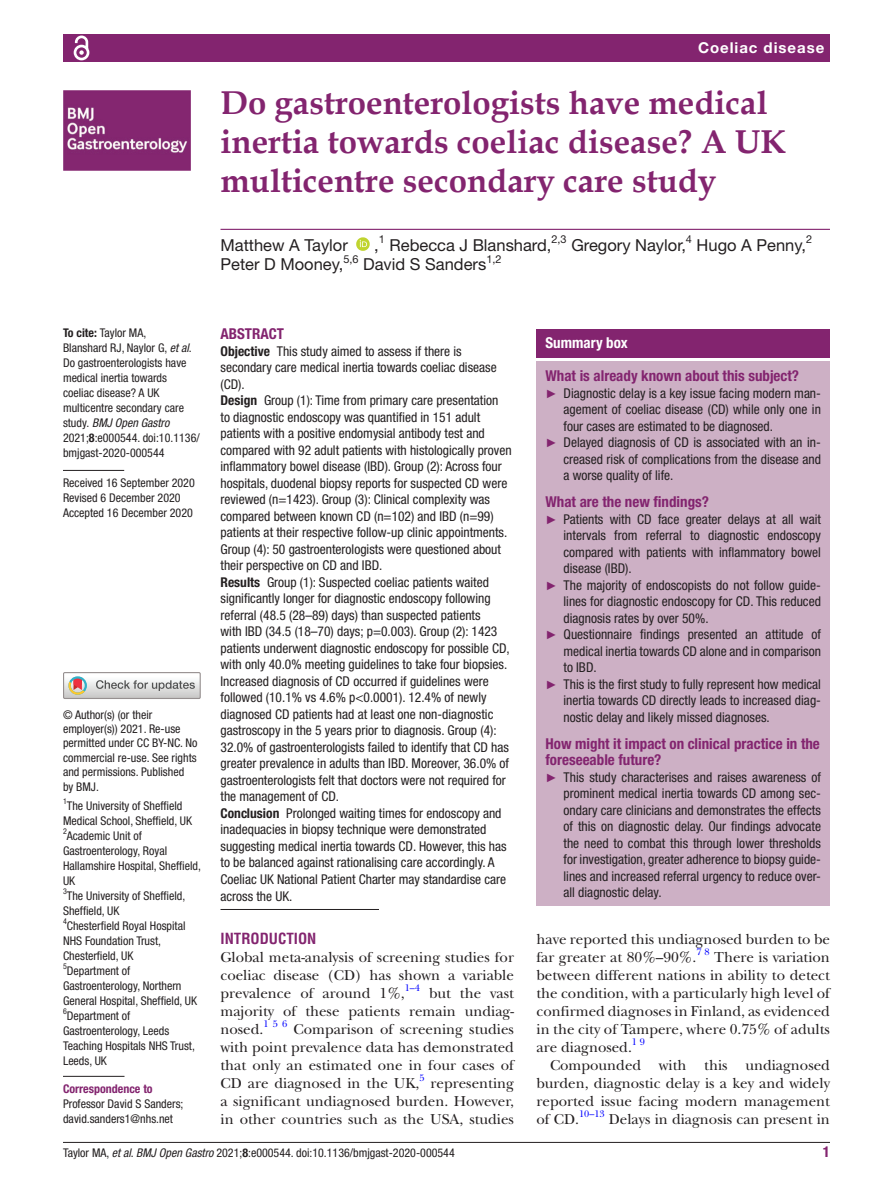
<style>
.page{position:relative;width:893px;height:1191px;background:#fff}
.page>*{position:absolute;margin:0;border:0;box-sizing:border-box;transform-origin:0 0}
.t1{font:700 33px/39px "Book Antiqua";color:#83246f}
.t2{font:16.5px "Helvetica Neue LT Std";color:#231f20}
.t3{font:15px/18px "New Baskerville";color:#231f20;text-align:justify}
.t4{font:700 condensed 15px/16.5px "Helvetica Neue LT Std";color:#83246f}
.t5{font:700 15px "Helvetica Neue LT Std";letter-spacing:.065em;color:#fff}
.t6{font:700 condensed 15px "Helvetica LT Std";color:#83246f}
.t7{font:700 condensed 15px "Helvetica Neue LT Std";color:#fff}
.t8{font:condensed 13.5px/16.5px "Helvetica Neue LT Std";color:#231f20}
.t9{font:condensed 12px/15px "Helvetica Neue LT Std";color:#231f20}
.t10{font:700 condensed 12px "Helvetica Neue LT Std";color:#83246f}
.t11{font:10.95px "Helvetica Neue LT Std";color:#231f20}
.t12{font:9.9px "New Baskerville";color:#00f}
.t13{font:condensed 7.95px "Helvetica Neue LT Std";color:#231f20}
.s1{font-weight:700}
.s2{font-style:italic}
.s3{font-family:"Arial";font-stretch:normal;font-size:12px;color:#83246f}
</style>
<div class="page">
<hr style="left:63px;top:1142px;width:767px;height:1px;background:#231f20">
<div style="left:63px;top:34px;width:767px;height:28px;background:#83246f"></div>
<svg style="left:73px;top:35px;width:17px;height:26px"></svg>
<hr style="left:220px;top:229px;width:610px;height:1px;background:#83246f">
<svg style="left:356px;top:237px;width:14px;height:14px"></svg>
<hr style="left:63px;top:470px;width:61px;height:1px;background:#231f20">
<hr style="left:63px;top:1076px;width:61px;height:1px;background:#231f20">
<img style="left:63px;top:90px;width:127px;height:81px">
<div style="left:63px;top:672px;width:138px;height:27px;border:1px solid #969090"></div>
<svg style="left:64px;top:672px;width:136px;height:26px"></svg>
<hr style="left:220px;top:909px;width:159px;height:1px;background:#231f20">
<div style="left:536px;top:329px;width:294px;height:28px;background:#83246f"></div>
<div style="left:536px;top:361px;width:294px;height:545px;background:#cdb0c5"></div>
<p class="t5" style="left:698px;top:39px;width:128px">Coeliac disease</p>
<h1 class="t1" style="left:220px;top:83px;width:567px">Do gastroenterologists have medical inertia towards coeliac disease? A UK multicentre secondary care study</h1>
<p class="t2" style="left:220px;top:235px;width:129px">Matthew A Taylor</p>
<p class="t2" style="left:374px;top:235px;width:6px">,</p>
<p class="t11" style="left:379px;top:233px;width:8px">1</p>
<p class="t2" style="left:390px;top:235px;width:163px">Rebecca J Blanshard,</p>
<p class="t11" style="left:551px;top:233px;width:17px">2,3</p>
<p class="t2" style="left:571px;top:235px;width:116px">Gregory Naylor,</p>
<p class="t11" style="left:686px;top:233px;width:8px">4</p>
<p class="t2" style="left:697px;top:235px;width:111px">Hugo A Penny,</p>
<p class="t11" style="left:806px;top:233px;width:8px">2</p>
<p class="t2" style="left:220px;top:255px;width:124px">Peter D Mooney,</p>
<p class="t11" style="left:343px;top:252px;width:17px">5,6</p>
<p class="t2" style="left:363px;top:255px;width:125px">David S Sanders</p>
<p class="t11" style="left:486px;top:252px;width:17px">1,2</p>
<p class="t9" style="left:63px;top:325px;width:138px"><span class="s1">To cite:</span> Taylor MA,<br>Blanshard RJ, Naylor G, <span class="s2">et al</span>.<br>Do gastroenterologists have medical inertia towards coeliac disease? A UK multicentre secondary care study. <span class="s2">BMJ Open Gastro<br></span>2021;<span class="s1">8</span>:e000544. doi:10.1136/ bmjgast-2020-000544</p>
<p class="t9" style="left:63px;top:475px;width:133px">Received 16 September 2020<br>Revised 6 December 2020<br>Accepted 16 December 2020</p>
<p class="t9" style="left:63px;top:707px;width:136px;line-height:14.4px">© Author(s) (or their employer(s)) 2021. Re-use permitted under CC BY-NC. No commercial re-use. See rights and permissions. Published by BMJ.</p>
<p class="t13" style="left:63px;top:797px;width:5px">1</p>
<p class="t9" style="left:63px;top:798px;width:139px;text-indent:4px">The University of Sheffield<br>Medical School, Sheffield, UK<br><sup>2</sup>Academic Unit of<br>Gastroenterology, Royal<br>Hallamshire Hospital, Sheffield,<br>UK<br><sup>3</sup>The University of Sheffield,<br>Sheffield, UK<br><sup>4</sup>Chesterfield Royal Hospital<br>NHS Foundation Trust,<br>Chesterfield, UK<br><sup>5</sup>Department of<br>Gastroenterology, Northern<br>General Hospital, Sheffield, UK</p>
<p class="t13" style="left:63px;top:1007px;width:5px">6</p>
<p class="t9" style="left:63px;top:1008px;width:133px;text-indent:4px">Department of<br>Gastroenterology, Leeds<br>Teaching Hospitals NHS Trust,<br>Leeds, UK</p>
<p class="t10" style="left:63px;top:1081px;width:91px">Correspondence to</p>
<p class="t9" style="left:63px;top:1096px;width:122px">Professor David S Sanders; david.sanders1@nhs.net</p>
<p class="t4" style="left:220px;top:325px;width:65px">ABSTRACT</p>
<p class="t8" style="left:220px;top:343px;width:293px"><span class="s1">Objective</span> This study aimed to assess if there is secondary care medical inertia towards coeliac disease (CD).<br><span class="s1">Design</span> Group (1): Time from primary care presentation<br>to diagnostic endoscopy was quantified in 151 adult patients with a positive endomysial antibody test and compared with 92 adult patients with histologically proven inflammatory bowel disease (IBD). Group (2): Across four hospitals, duodenal biopsy reports for suspected CD were reviewed (n=1423). Group (3): Clinical complexity was compared between known CD (n=102) and IBD (n=99) patients at their respective follow-up clinic appointments.<br>Group (4): 50 gastroenterologists were questioned about their perspective on CD and IBD.<br><span class="s1">Results</span> Group (1): Suspected coeliac patients waited significantly longer for diagnostic endoscopy following referral (48.5 (28–89) days) than suspected patients<br>with IBD (34.5 (18–70) days; p=0.003). Group (2): 1423 patients underwent diagnostic endoscopy for possible CD, with only 40.0% meeting guidelines to take four biopsies.<br>Increased diagnosis of CD occurred if guidelines were followed (10.1% vs 4.6% p&lt;0.0001). 12.4% of newly diagnosed CD patients had at least one non-diagnostic gastroscopy in the 5 years prior to diagnosis. Group (4):<br>32.0% of gastroenterologists failed to identify that CD has greater prevalence in adults than IBD. Moreover, 36.0% of gastroenterologists felt that doctors were not required for the management of CD.<br><span class="s1">Conclusion</span> Prolonged waiting times for endoscopy and inadequacies in biopsy technique were demonstrated suggesting medical inertia towards CD. However, this has to be balanced against rationalising care accordingly. A Coeliac UK National Patient Charter may standardise care across the UK.</p>
<p class="t6" style="left:220px;top:929px;width:97px">INTRODUCTION</p>
<p class="t3" style="left:220px;top:948px;width:295px">Global meta-analysis of screening studies for coeliac disease (CD) has shown a variable prevalence of around 1%,</p>
<p class="t12" style="left:405px;top:982px;width:17px">1–4</p>
<p class="t3" style="left:221px;top:984px;width:295px;text-indent:209px">but the vast majority of these patients remain undiag&shy;nosed.<sup>1</sup> <sup>5</sup> <sup>6</sup> Comparison of screening studies with point prevalence data has demonstrated that only an estimated one in four cases of CD are diagnosed in the UK,</p>
<p class="t12" style="left:419px;top:1072px;width:7px">5</p>
<p class="t3" style="left:220px;top:1074px;width:295px;text-indent:210px">representing a significant undiagnosed burden. However, in other countries such as the USA, studies</p>
<p class="t7" style="left:545px;top:334px;width:84px">Summary box</p>
<p class="t4" style="left:545px;top:367px;width:255px">What is already known about this subject?</p>
<p class="t8" style="left:545px;top:384px;width:277px"><span class="s3">►</span> Diagnostic delay is a key issue facing modern man-</p>
<p class="t8" style="left:563px;top:401px;width:259px">agement of coeliac disease (CD) while only one in</p>
<p class="t8" style="left:563px;top:417px;width:211px">four cases are estimated to be diagnosed.</p>
<p class="t8" style="left:545px;top:434px;width:277px"><span class="s3">►</span> Delayed diagnosis of CD is associated with an in-</p>
<p class="t8" style="left:563px;top:450px;width:259px">creased risk of complications from the disease and</p>
<p class="t8" style="left:563px;top:467px;width:111px">a worse quality of life.</p>
<p class="t4" style="left:545px;top:493px;width:165px">What are the new findings?</p>
<p class="t8" style="left:545px;top:510px;width:277px"><span class="s3">►</span> Patients with CD face greater delays at all wait</p>
<p class="t8" style="left:563px;top:527px;width:259px">intervals from referral to diagnostic endoscopy</p>
<p class="t8" style="left:563px;top:543px;width:259px">compared with patients with inflammatory bowel</p>
<p class="t8" style="left:563px;top:560px;width:70px">disease (IBD).</p>
<p class="t8" style="left:545px;top:576px;width:277px"><span class="s3">►</span> The majority of endoscopists do not follow guide-</p>
<p class="t8" style="left:563px;top:593px;width:259px">lines for diagnostic endoscopy for CD. This reduced</p>
<p class="t8" style="left:563px;top:609px;width:147px">diagnosis rates by over 50%.</p>
<p class="t8" style="left:545px;top:626px;width:277px"><span class="s3">►</span> Questionnaire findings presented an attitude of</p>
<p class="t8" style="left:563px;top:642px;width:259px">medical inertia towards CD alone and in comparison</p>
<p class="t8" style="left:563px;top:659px;width:35px">to IBD.</p>
<p class="t8" style="left:545px;top:675px;width:277px"><span class="s3">►</span> This is the first study to fully represent how medical</p>
<p class="t8" style="left:563px;top:692px;width:259px">inertia towards CD directly leads to increased diag-</p>
<p class="t8" style="left:563px;top:708px;width:208px">nostic delay and likely missed diagnoses.</p>
<p class="t4" style="left:545px;top:735px;width:276px">How might it impact on clinical practice in the foreseeable future?</p>
<p class="t8" style="left:563px;top:768px;width:259px;text-align:justify;text-indent:-18px"><span class="s3">►</span> This study characterises and raises awareness of prominent medical inertia towards CD among sec&shy;ondary care clinicians and demonstrates the effects of this on diagnostic delay. Our findings advocate the need to combat this through lower thresholds for investigation, greater adherence to biopsy guide&shy;lines and increased referral urgency to reduce over&shy;all diagnostic delay.</p>
<p class="t3" style="left:536px;top:930px;width:295px">have reported this undiagnosed burden to be far greater at 80%–90%.</p>
<p class="t12" style="left:696px;top:946px;width:15px">7 8</p>
<p class="t3" style="left:536px;top:948px;width:295px;text-indent:178px">There is variation between different nations in ability to detect the condition, with a particularly high level of confirmed diagnoses in Finland, as evidenced in the city of Tampere, where 0.75% of adults are diagnosed.</p>
<p class="t12" style="left:632px;top:1036px;width:14px">1 9</p>
<p class="t3" style="left:536px;top:1056px;width:295px;text-indent:14px">Compounded with this undiagnosed burden, diagnostic delay is a key and widely reported issue facing modern management of CD.<sup>10–13</sup> Delays in diagnosis can present in</p>
<p class="t9" style="left:63px;top:1145px;width:393px">Taylor MA, <span class="s2">et al</span>. <span class="s2">BMJ Open Gastro</span> 2021;<span class="s1">8</span>:e000544. doi:10.1136/bmjgast-2020-000544</p>
<p class="t4" style="left:823px;top:1143px;width:9px">1</p>
</div>
